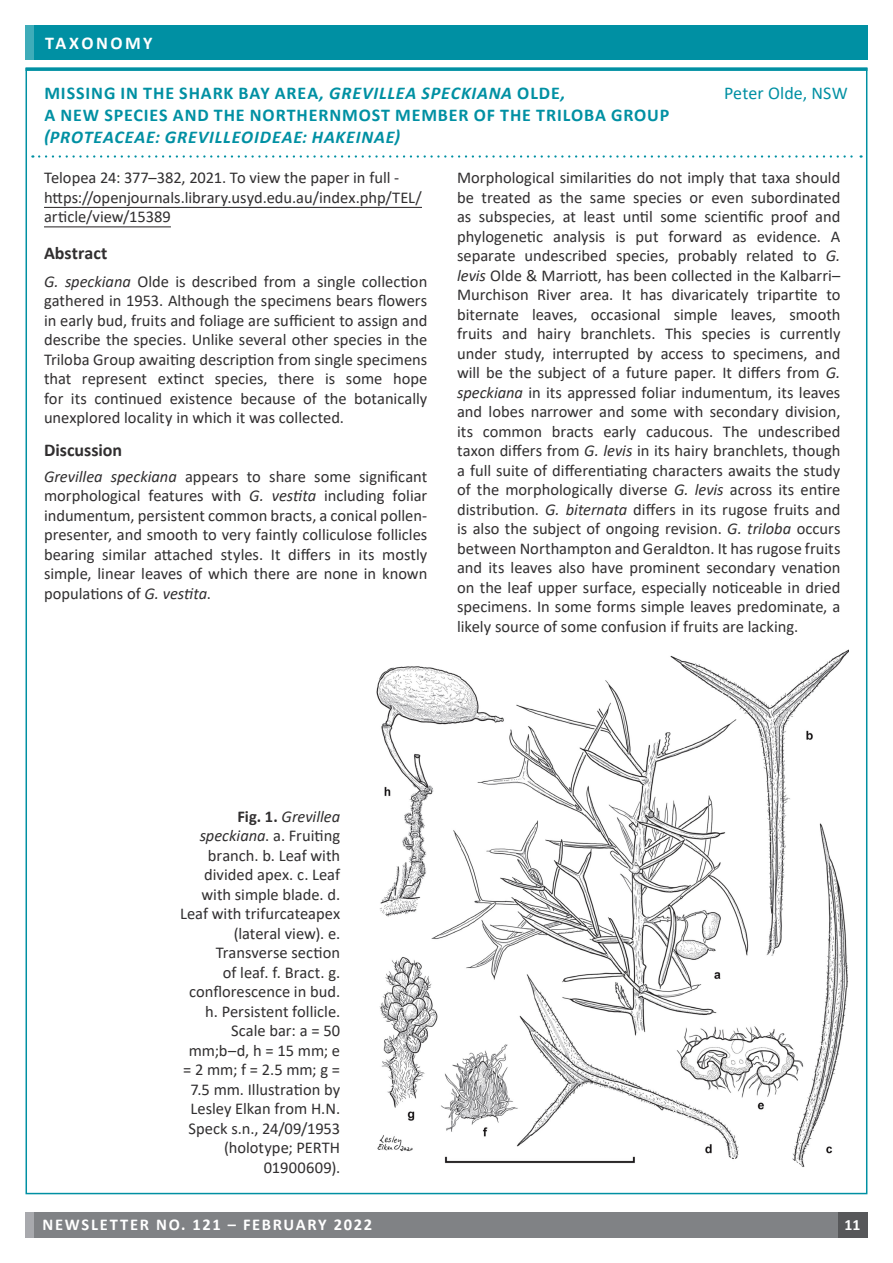
<style>
.page{position:relative;width:893px;height:1263px;background:#fff}
.page>*{position:absolute;margin:0;border:0;box-sizing:border-box;transform-origin:0 0}
.Article_headiing-tea{font:700 18px/21.6px "Calibri";letter-spacing:.05em;color:#0090a3}
.Article_headiing-tea-2{font:18px "Calibri";letter-spacing:.005em;color:#0090a3}
.Article_subhead{font:700 18px "Calibri";color:#312f30}
.SECTION_HEADING{font:700 18px "Calibri";letter-spacing:.14em;color:#fff}
.Article_body{font:700 18px "Calibri";color:#312f30}
.Article_body-2{font:16.5px/19.5px "Calibri";color:#312f30;text-align:justify}
.t1{font:700 16.5px "Calibri";letter-spacing:.1em;color:#fff}
.t2{font:700 15.75px "Calibri";color:#fff}
.s1{font-style:italic}
.s2{font-weight:700}
</style>
<div class="page">
<div style="left:34px;top:1212px;width:808px;height:25px;background:#808285"></div>
<div style="left:26px;top:1212px;width:8px;height:25px;background:#a8a9ad"></div>
<div style="left:838px;top:1212px;width:29px;height:25px;background:#57585a"></div>
<div style="left:26px;top:26px;width:8px;height:34px;background:#3eacb9"></div>
<div style="left:34px;top:26px;width:833px;height:34px;background:#0090a3"></div>
<hr style="left:26px;top:68px;width:841px;height:3px;background:#0090a3">
<svg style="left:39px;top:155px;width:823px;height:3px"></svg>
<hr style="left:44px;top:207px;width:378px;height:1px;background:#231f20">
<hr style="left:44px;top:227px;width:127px;height:1px;background:#231f20">
<img style="left:376px;top:650px;width:473px;height:517px">
<p class="SECTION_HEADING" style="left:45px;top:31px;width:109px">TAXONOMY</p>
<p class="Article_headiing-tea" style="left:44px;top:82px;width:523px">MISSING IN THE SHARK BAY AREA<span class="s1">, GREVILLEA SPECKIANA</span> OLDE<span class="s1">,</span></p>
<p class="Article_headiing-tea-2" style="left:724px;top:81px;width:125px">Peter Olde, NSW</p>
<p class="Article_headiing-tea" style="left:44px;top:104px;width:627px">A NEW SPECIES AND THE NORTHERNMOST MEMBER OF THE TRILOBA GROUP <span class="s1">(PROTEACEAE: GREVILLEOIDEAE: HAKEINAE)</span></p>
<p class="Article_body-2" style="left:44px;top:168px;width:379px;text-align:left">Telopea 24: 377–382, 2021. To view the paper in full - https://openjournals.library.usyd.edu.au/index.php/TEL/ article/view/15389</p>
<p class="Article_body" style="left:44px;top:240px;width:65px">Abstract</p>
<p class="Article_body-2" style="left:44px;top:271px;width:385px"><span class="s1">G. speckiana</span> Olde is described from a single collection gathered in 1953. Although the specimens bears flowers in early bud, fruits and foliage are sufficient to assign and describe the species. Unlike several other species in the Triloba Group awaiting description from single specimens that represent extinct species, there is some hope for its continued existence because of the botanically unexplored locality in which it was collected.</p>
<p class="Article_subhead" style="left:44px;top:437px;width:80px">Discussion</p>
<p class="Article_body-2" style="left:44px;top:466px;width:385px"><span class="s1">Grevillea speckiana</span> appears to share some significant morphological features with <span class="s1">G. vestita</span> including foliar indumentum, persistent common bracts, a conical pollen&shy;presenter, and smooth to very faintly colliculose follicles bearing similar attached styles. It differs in its mostly simple, linear leaves of which there are none in known populations of <span class="s1">G. vestita</span>.</p>
<p class="Article_body-2" style="left:457px;top:168px;width:385px">Morphological similarities do not imply that taxa should be treated as the same species or even subordinated as subspecies, at least until some scientific proof and phylogenetic analysis is put forward as evidence. A separate undescribed species, probably related to <span class="s1">G. levis</span> Olde &amp; Marriott, has been collected in the Kalbarri– Murchison River area. It has divaricately tripartite to biternate leaves, occasional simple leaves, smooth fruits and hairy branchlets. This species is currently under study, interrupted by access to specimens, and will be the subject of a future paper. It differs from <span class="s1">G. speckiana</span> in its appressed foliar indumentum, its leaves and lobes narrower and some with secondary division, its common bracts early caducous. The undescribed taxon differs from <span class="s1">G. levis</span> in its hairy branchlets, though a full suite of differentiating characters awaits the study of the morphologically diverse <span class="s1">G. levis</span> across its entire distribution. <span class="s1">G. biternata</span> differs in its rugose fruits and is also the subject of ongoing revision. <span class="s1">G. triloba</span> occurs between Northampton and Geraldton. It has rugose fruits and its leaves also have prominent secondary venation on the leaf upper surface, especially noticeable in dried specimens. In some forms simple leaves predominate, a likely source of some confusion if fruits are lacking.</p>
<p class="Article_body-2" style="left:180px;top:806px;width:161px;text-align:right"><span class="s2">Fig. 1.</span> <span class="s1">Grevillea speckiana</span>. a. Fruiting branch. b. Leaf with divided apex. c. Leaf with simple blade. d.<br>Leaf with trifurcateapex (lateral view). e.<br>Transverse section<br>of leaf. f. Bract. g. conflorescence in bud. h. Persistent follicle.<br>Scale bar: a = 50 mm;b–d, h = 15 mm; e = 2 mm; f = 2.5 mm; g =<br>7.5 mm. Illustration by<br>Lesley Elkan from H.N.<br>Speck s.n., 24/09/1953 (holotype; PERTH<br>01900609).</p>
<p class="t1" style="left:43px;top:1212px;width:331px">NEWSLETTER NO. 121 – FEBRUARY 2022</p>
<p class="t2" style="left:844px;top:1214px;width:18px">11</p>
</div>
